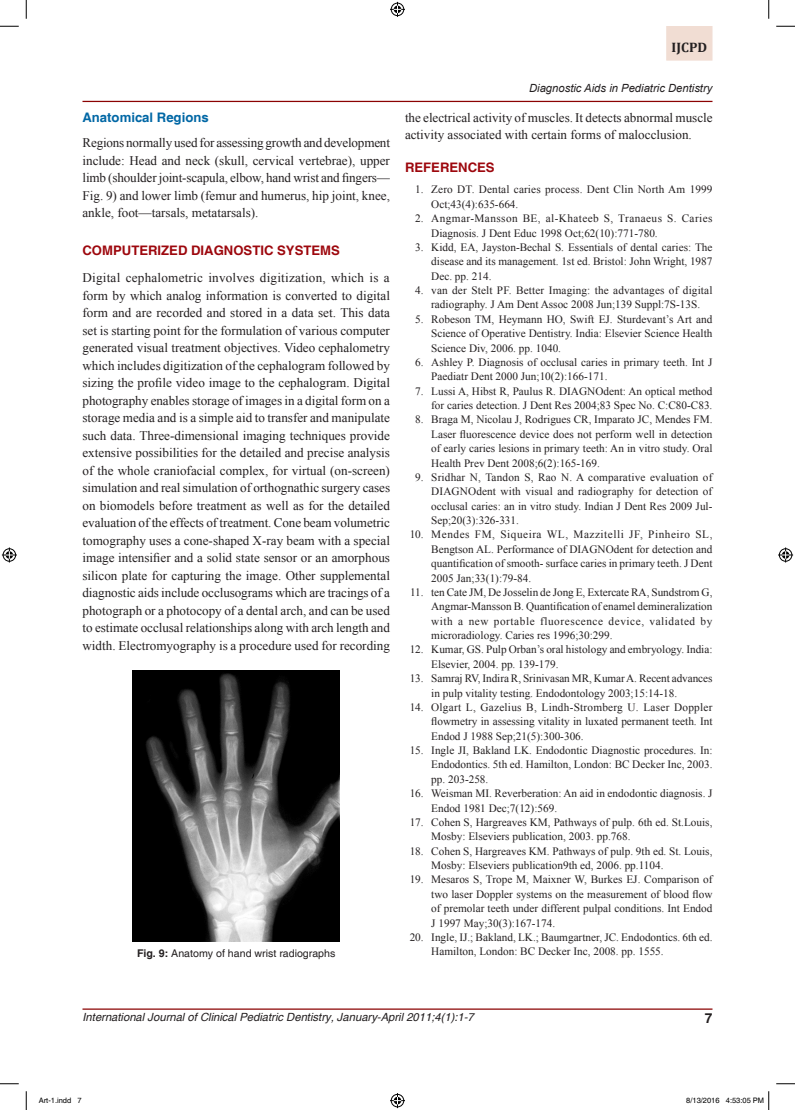
<style>
.page{position:relative;width:795px;height:1110px;background:#fff}
.page>*{position:absolute;margin:0;border:0;box-sizing:border-box;transform-origin:0 0}
.t1{font:700 13.75px "Cambria";color:#231f20}
.t2{font:700 13.75px "Helvetica";color:#231f20}
.text{font:13.12px/17.5px "Times New Roman";color:#231f20;text-align:justify}
.A{font:700 13.12px "Helvetica";color:#9d070d}
.B{font:700 13.12px "Helvetica";color:#0067a5}
.ref{font:11.25px/14.4px "Times New Roman";color:#231f20;text-align:justify}
.ref-2{font:11.25px/14.4px "Times New Roman";letter-spacing:.035em;color:#231f20}
.t3{font:italic 11.25px "Helvetica";color:#231f20}
.t4{font:italic 11.25px "Arial";color:#231f20}
.fig{font:10.62px "Helvetica";color:#231f20}
.t5{font:7.5px "Helvetica";color:#000}
.s1{font-weight:700}
</style>
<div class="page">
<div style="left:666px;top:26px;width:46px;height:35px;background:#f1ddd3"></div>
<hr style="left:82px;top:101px;width:630px;height:1px;background:#8b0202">
<hr style="left:82px;top:1009px;width:630px;height:1px;background:#8b0202">
<img style="left:133px;top:670px;width:207px;height:271px">
<svg style="left:0;top:25px;width:19px;height:2px"></svg>
<svg style="left:776px;top:25px;width:19px;height:2px"></svg>
<svg style="left:0;top:1083px;width:19px;height:2px"></svg>
<svg style="left:776px;top:1083px;width:19px;height:2px"></svg>
<svg style="left:25px;top:0;width:2px;height:19px"></svg>
<svg style="left:25px;top:1091px;width:2px;height:19px"></svg>
<svg style="left:768px;top:0;width:2px;height:19px"></svg>
<svg style="left:390px;top:2px;width:15px;height:15px"></svg>
<svg style="left:390px;top:1093px;width:15px;height:15px"></svg>
<svg style="left:2px;top:548px;width:15px;height:14px"></svg>
<svg style="left:778px;top:548px;width:15px;height:14px"></svg>
<svg style="left:768px;top:1091px;width:2px;height:19px"></svg>
<p class="t1" style="left:672px;top:38px;width:37px">IJCPD</p>
<p class="B" style="left:82px;top:109px;width:128px">Anatomical Regions</p>
<p class="text" style="left:82px;top:134px;width:309px">Regions normally used for assessing growth and development include: Head and neck (skull, cervical vertebrae), upper limb (shoulder joint-scapula, elbow, hand wrist and fingers— Fig. 9) and lower limb (femur and humerus, hip joint, knee, ankle, foot—tarsals, metatarsals).</p>
<p class="A" style="left:82px;top:242px;width:259px">COMPUTERIZED DIAGNOSTIC SYSTEMS</p>
<p class="text" style="left:82px;top:269px;width:309px">Digital cephalometric involves digitization, which is a form by which analog information is converted to digital form and are recorded and stored in a data set. This data set is starting point for the formulation of various computer generated visual treatment objectives. Video cephalometry which includes digitization of the cephalogram followed by sizing the profile video image to the cephalogram. Digital photography enables storage of images in a digital form on a storage media and is a simple aid to transfer and manipulate such data. Three-dimensional imaging techniques provide extensive possibilities for the detailed and precise analysis of the whole craniofacial complex, for virtual (on-screen) simulation and real simulation of orthognathic surgery cases on biomodels before treatment as well as for the detailed evaluation of the effects of treatment. Cone beam volumetric tomography uses a cone-shaped X-ray beam with a special image intensifier and a solid state sensor or an amorphous silicon plate for capturing the image. Other supplemental diagnostic aids include occlusograms which are tracings of a photograph or a photocopy of a dental arch, and can be used to estimate occlusal relationships along with arch length and width. Electromyography is a procedure used for recording</p>
<p class="fig" style="left:137px;top:947px;width:200px"><span class="s1">Fig. 9:</span> Anatomy of hand wrist radiographs</p>
<p class="t4" style="left:529px;top:80px;width:185px">Diagnostic Aids in Pediatric Dentistry</p>
<p class="text" style="left:405px;top:108px;width:309px">the electrical activity of muscles. It detects abnormal muscle activity associated with certain forms of malocclusion.</p>
<p class="A" style="left:405px;top:159px;width:91px">REFERENCES</p>
<p class="ref" style="left:431px;top:182px;width:283px;text-indent:-16px">1. Zero DT. Dental caries process. Dent Clin North Am 1999<br>Oct;43(4):635-664.</p>
<p class="ref-2" style="left:431px;top:211px;width:283px;text-indent:-16px">2. Angmar-Mansson BE, al-Khateeb S, Tranaeus S. Caries<br>Diagnosis. J Dent Educ 1998 Oct;62(10):771-780.</p>
<p class="ref" style="left:431px;top:240px;width:283px;text-indent:-16px">3. Kidd, EA, Jayston-Bechal S. Essentials of dental caries: The disease and its management. 1st ed. Bristol: John Wright, 1987<br>Dec. pp. 214.</p>
<p class="ref" style="left:415px;top:283px;width:299px;text-align:center">4. van der Stelt PF. Better Imaging: the advantages of digital radiography. J Am Dent Assoc 2008 Jun;139 Suppl:7S-13S.</p>
<p class="ref" style="left:431px;top:312px;width:283px;text-indent:-16px">5. Robeson TM, Heymann HO, Swift EJ. Sturdevant’s Art and Science of Operative Dentistry. India: Elsevier Science Health Science Div, 2006. pp. 1040.</p>
<p class="ref" style="left:431px;top:355px;width:283px;text-indent:-16px">6. Ashley P. Diagnosis of occlusal caries in primary teeth. Int J<br>Paediatr Dent 2000 Jun;10(2):166-171.</p>
<p class="ref" style="left:415px;top:384px;width:299px;text-align:right">7. Lussi A, Hibst R, Paulus R. DIAGNOdent: An optical method for caries detection. J Dent Res 2004;83 Spec No. C:C80-C83.</p>
<p class="ref" style="left:431px;top:412px;width:283px;text-indent:-16px">8. Braga M, Nicolau J, Rodrigues CR, Imparato JC, Mendes FM.<br>Laser fluorescence device does not perform well in detection of early caries lesions in primary teeth: An in vitro study. Oral Health Prev Dent 2008;6(2):165-169.</p>
<p class="ref" style="left:431px;top:470px;width:283px;text-indent:-16px">9. Sridhar N, Tandon S, Rao N. A comparative evaluation of DIAGNOdent with visual and radiography for detection of occlusal caries: an in vitro study. Indian J Dent Res 2009 Jul-Sep;20(3):326-331.</p>
<p class="ref" style="left:431px;top:527px;width:283px;text-indent:-22px">10. Mendes FM, Siqueira WL, Mazzitelli JF, Pinheiro SL, Bengtson AL. Performance of DIAGNOdent for detection and quantification of smooth- surface caries in primary teeth. J Dent 2005 Jan;33(1):79-84.</p>
<p class="ref" style="left:431px;top:585px;width:283px;text-indent:-21px">11. ten Cate JM, De Josselin de Jong E, Extercate RA, Sundstrom G, Angmar-Mansson B. Quantification of enamel demineralization with a new portable fluorescence device, validated by microradiology. Caries res 1996;30:299.</p>
<p class="ref" style="left:431px;top:642px;width:283px;text-indent:-22px">12. Kumar, GS. Pulp Orban’s oral histology and embryology. India:<br>Elsevier, 2004. pp. 139-179.</p>
<p class="ref" style="left:431px;top:671px;width:283px;text-indent:-22px">13. Samraj RV, Indira R, Srinivasan MR, KumarA. Recent advances in pulp vitality testing. Endodontology 2003;15:14-18.</p>
<p class="ref" style="left:431px;top:700px;width:283px;text-indent:-22px">14. Olgart L, Gazelius B, Lindh-Stromberg U. Laser Doppler flowmetry in assessing vitality in luxated permanent teeth. Int Endod J 1988 Sep;21(5):300-306.</p>
<p class="ref" style="left:431px;top:743px;width:283px;text-indent:-22px">15. Ingle JI, Bakland LK. Endodontic Diagnostic procedures. In:<br>Endodontics. 5th ed. Hamilton, London: BC Decker Inc, 2003. pp. 203-258.</p>
<p class="ref" style="left:431px;top:786px;width:283px;text-indent:-22px">16. Weisman MI. Reverberation: An aid in endodontic diagnosis. J<br>Endod 1981 Dec;7(12):569.</p>
<p class="ref" style="left:431px;top:815px;width:283px;text-indent:-22px">17. Cohen S, Hargreaves KM, Pathways of pulp. 6th ed. St.Louis,<br>Mosby: Elseviers publication, 2003. pp.768.</p>
<p class="ref" style="left:431px;top:844px;width:283px;text-indent:-22px">18. Cohen S, Hargreaves KM. Pathways of pulp. 9th ed. St. Louis,<br>Mosby: Elseviers publication9th ed, 2006. pp.1104.</p>
<p class="ref" style="left:431px;top:872px;width:283px;text-indent:-22px">19. Mesaros S, Trope M, Maixner W, Burkes EJ. Comparison of two laser Doppler systems on the measurement of blood flow of premolar teeth under different pulpal conditions. Int Endod J 1997 May;30(3):167-174.</p>
<p class="ref" style="left:431px;top:930px;width:283px;text-indent:-22px">20. Ingle, IJ.; Bakland, LK.; Baumgartner, JC. Endodontics. 6th ed.<br>Hamilton, London: BC Decker Inc, 2008. pp. 1555.</p>
<p class="t3" style="left:82px;top:1011px;width:393px">International Journal of Clinical Pediatric Dentistry, January-April 2011;4(1):1-7</p>
<p class="t2" style="left:705px;top:1010px;width:9px">7</p>
<p class="t5" style="left:39px;top:1096px;width:44px">Art-1.indd 7</p>
<p class="t5" style="left:686px;top:1096px;width:79px">8/13/2016 4:53:05 PM</p>
</div>
